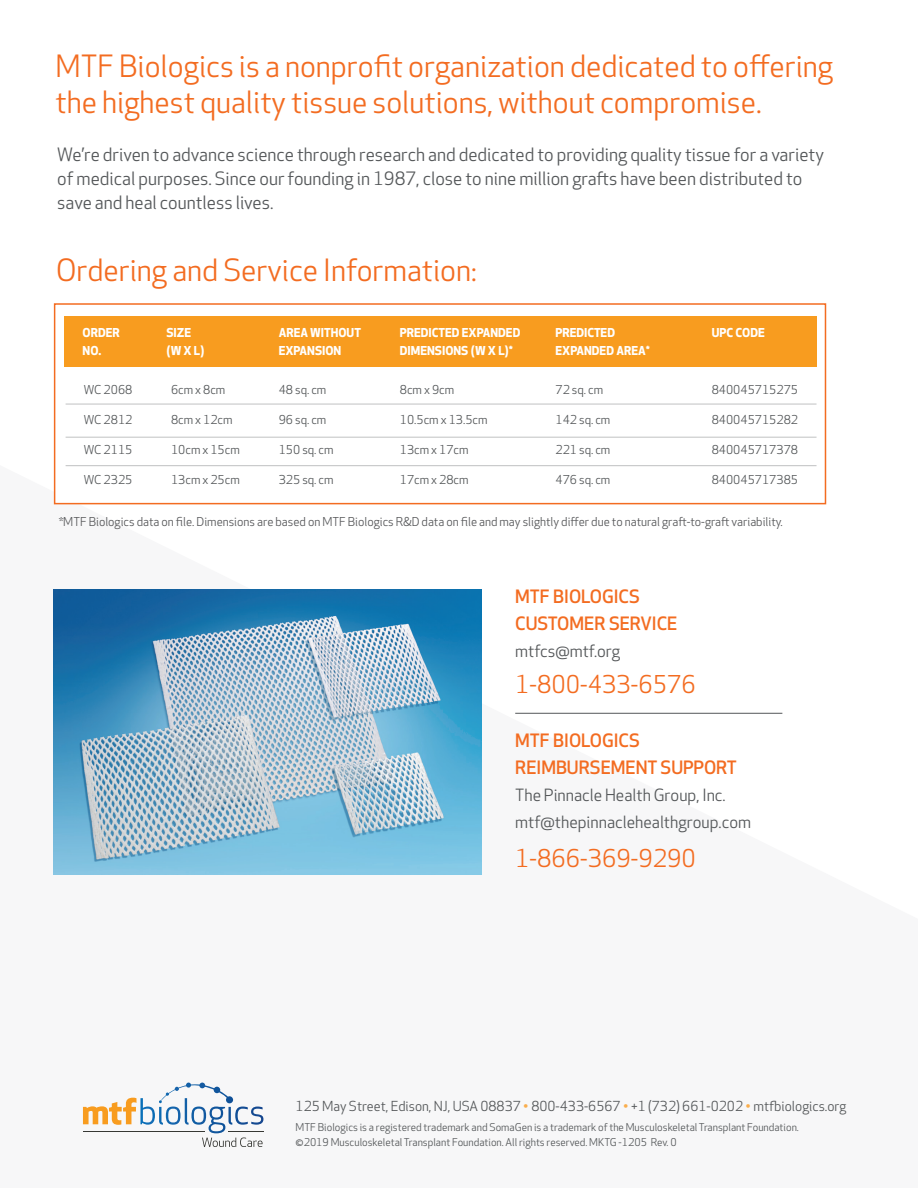
<style>
.page{position:relative;width:918px;height:1188px;background:#fff}
.page>*{position:absolute;margin:0;border:0;box-sizing:border-box;transform-origin:0 0}
.t1{font:30px/36px "Apex New";color:#f36c21}
.t2{font:24px "Apex New";color:#f36c21}
.t3{font:18px/24px "Apex New";color:#545759}
.t4{font:500 18px/27px "Apex New";color:#f36c21}
.t5{font:16.5px "Apex New";color:#545759}
.t6{font:13.5px "Apex New";color:#545759}
.t7{font:12px "Apex New";color:#545759}
.t8{font:12px "Apex New";color:#57585a}
.t9{font:700 12px/18px "Apex New";color:#fff}
.t10{font:10.5px/15px "Apex New";color:#545759}
.s1{font-weight:700;color:#faae4d}
</style>
<div class="page">
<div style="left:54px;top:303px;width:772px;height:201px;background:#fff;border:2px solid #f36c21"></div>
<hr style="left:228px;top:1131px;width:36px;height:1px;background:#373834">
<svg style="left:83px;top:1083px;width:180px;height:64px"></svg>
<img style="left:54px;top:589px;width:428px;height:285px">
<div style="left:64px;top:316px;width:753px;height:51px;background:#f89c1f"></div>
<hr style="left:66px;top:404px;width:751px;height:1px;background:#545759">
<hr style="left:66px;top:437px;width:751px;height:1px;background:#545759">
<hr style="left:66px;top:465px;width:751px;height:1px;background:#545759">
<hr style="left:515px;top:713px;width:267px;height:1px;background:#545759">
<p class="t1" style="left:56px;top:48px;width:779px">MTF Biologics is a nonprofit organization dedicated to offering the highest quality tissue solutions, without compromise.</p>
<p class="t3" style="left:57px;top:142px;width:768px">We’re driven to advance science through research and dedicated to providing quality tissue for a variety of medical purposes. Since our founding in 1987, close to nine million grafts have been distributed to save and heal countless lives.</p>
<p class="t1" style="left:56px;top:252px;width:422px">Ordering and Service Information:</p>
<p class="t9" style="left:83px;top:323px;width:39px">ORDER<br>NO.</p>
<p class="t7" style="left:84px;top:382px;width:50px">WC 2068</p>
<p class="t7" style="left:84px;top:412px;width:50px">WC 2812</p>
<p class="t7" style="left:84px;top:442px;width:50px">WC 2115</p>
<p class="t7" style="left:84px;top:472px;width:50px">WC 2325</p>
<p class="t9" style="left:166px;top:323px;width:40px">SIZE (W X L)</p>
<p class="t7" style="left:171px;top:382px;width:56px">6cm x 8cm</p>
<p class="t7" style="left:171px;top:412px;width:63px">8cm x 12cm</p>
<p class="t7" style="left:171px;top:442px;width:70px">10cm x 15cm</p>
<p class="t7" style="left:171px;top:472px;width:70px">13cm x 25cm</p>
<p class="t9" style="left:279px;top:323px;width:84px">AREA WITHOUT<br>EXPANSION</p>
<p class="t7" style="left:279px;top:382px;width:49px">48 sq. cm</p>
<p class="t7" style="left:279px;top:412px;width:49px">96 sq. cm</p>
<p class="t7" style="left:279px;top:442px;width:56px">150 sq. cm</p>
<p class="t7" style="left:279px;top:472px;width:56px">325 sq. cm</p>
<p class="t9" style="left:400px;top:323px;width:122px">PREDICTED EXPANDED<br>DIMENSIONS (W X L)<sup>*</sup></p>
<p class="t7" style="left:400px;top:382px;width:56px">8cm x 9cm</p>
<p class="t7" style="left:400px;top:412px;width:89px">10.5cm x 13.5cm</p>
<p class="t7" style="left:400px;top:442px;width:70px">13cm x 17cm</p>
<p class="t7" style="left:400px;top:472px;width:70px">17cm x 28cm</p>
<p class="t9" style="left:556px;top:323px;width:96px">PREDICTED<br>EXPANDED AREA<sup>*</sup></p>
<p class="t7" style="left:556px;top:382px;width:49px">72 sq. cm</p>
<p class="t7" style="left:556px;top:412px;width:56px">142 sq. cm</p>
<p class="t7" style="left:556px;top:442px;width:56px">221 sq. cm</p>
<p class="t7" style="left:556px;top:472px;width:56px">476 sq. cm</p>
<p class="t9" style="left:712px;top:323px;width:55px">UPC CODE</p>
<p class="t7" style="left:712px;top:382px;width:88px">840045715275</p>
<p class="t7" style="left:712px;top:412px;width:88px">840045715282</p>
<p class="t7" style="left:712px;top:442px;width:88px">840045717378</p>
<p class="t7" style="left:712px;top:472px;width:88px">840045717385</p>
<p class="t8" style="left:59px;top:514px;width:725px">*MTF Biologics data on file. Dimensions are based on MTF Biologics R&amp;D data on file and may slightly differ due to natural graft-to-graft variability.</p>
<p class="t4" style="left:515px;top:582px;width:164px">MTF BIOLOGICS<br>CUSTOMER SERVICE</p>
<p class="t5" style="left:515px;top:640px;width:107px">mtfcs@mtf.org</p>
<p class="t2" style="left:515px;top:669px;width:182px">1-800-433-6576</p>
<p class="t4" style="left:515px;top:726px;width:223px">MTF BIOLOGICS<br>REIMBURSEMENT SUPPORT</p>
<p class="t5" style="left:515px;top:784px;width:212px">The Pinnacle Health Group, Inc.</p>
<p class="t5" style="left:515px;top:811px;width:237px">mtf@thepinnaclehealthgroup.com</p>
<p class="t2" style="left:515px;top:843px;width:182px">1-866-369-9290</p>
<p class="t6" style="left:296px;top:1097px;width:552px">125 May Street, Edison, NJ, USA 08837 <span class="s1">•</span> 800-433-6567 <span class="s1">•</span> +1 (732) 661-0202 <span class="s1">•</span> mtfbiologics.org</p>
<p class="t10" style="left:296px;top:1120px;width:505px">MTF Biologics is a registered trademark and SomaGen is a trademark of the Musculoskeletal Transplant Foundation. ©2019 Musculoskeletal Transplant Foundation. All rights reserved. MKTG -1205 Rev. 0</p>
</div>
